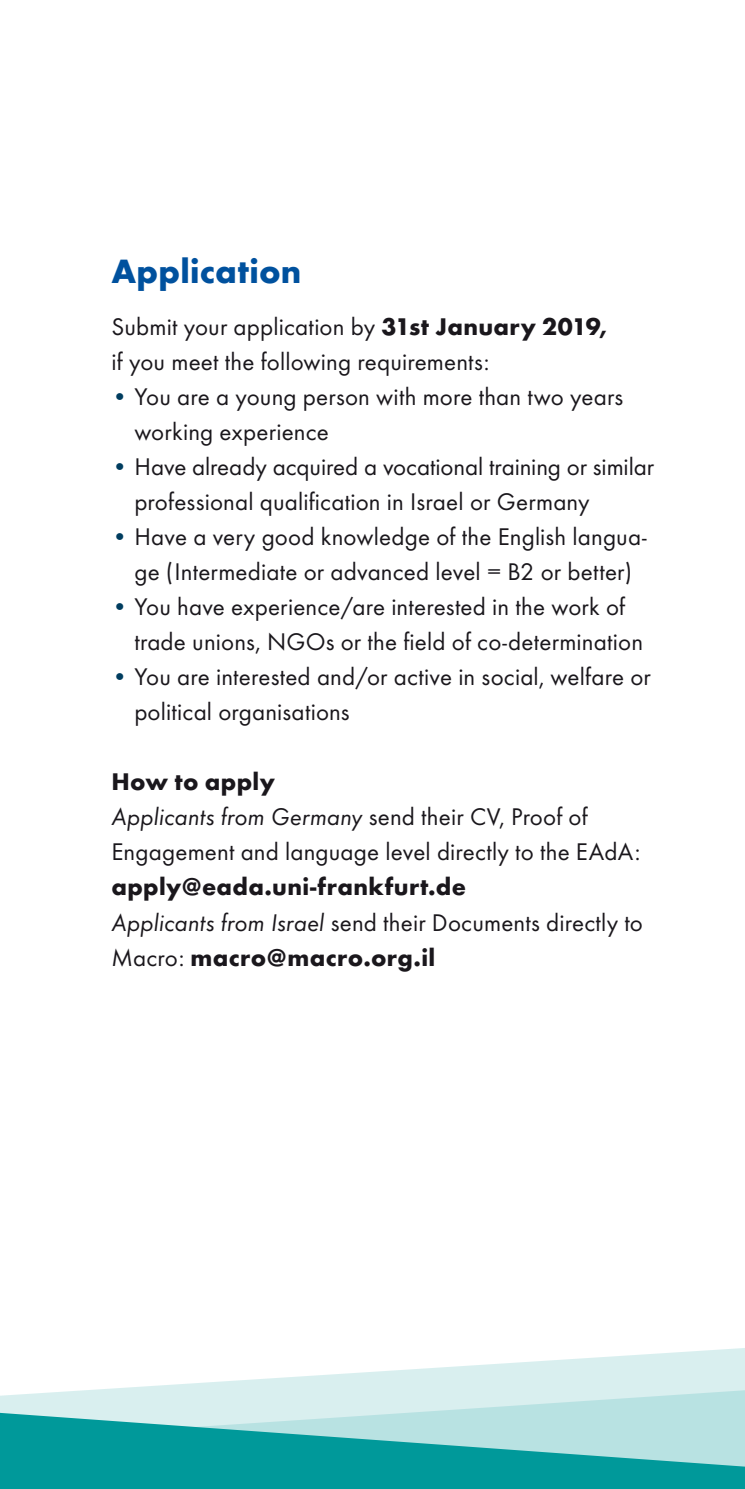
<style>
.page{position:relative;width:745px;height:1489px;background:#fff}
.page>*{position:absolute;margin:0;border:0;box-sizing:border-box;transform-origin:0 0}
.t1{font:700 35px "Futura T";letter-spacing:.005em;color:#00519e}
.t2{font:25px/35px "Futura T";letter-spacing:.005em;color:#1a171c}
.t3{font:700 25px/35px "Futura T";letter-spacing:.015em;color:#1a171c}
.s1{font-weight:700}
.s2{color:#003d5f}
.s3{font-style:italic}
.s4{font-weight:400;font-style:italic}
.s5{font-weight:400}
</style>
<div class="page">
<svg style="left:109px;top:1348px;width:635px;height:41px"></svg>
<svg style="left:0;top:1389px;width:744px;height:23px;background:#d3ecec"></svg>
<svg style="left:0;top:1412px;width:744px;height:76px;background:#44b4b4"></svg>
<h1 class="t1" style="left:111px;top:251px;width:191px">Application</h1>
<p class="t2" style="left:111px;top:309px;width:497px">Submit your application by <span class="s1">31st January 2019, </span>if you meet the following requirements:</p>
<p class="t2" style="left:134px;top:379px;width:490px;text-indent:-23px"><span class="s2">•</span> You are a young person with more than two years working experience</p>
<p class="t2" style="left:134px;top:449px;width:521px;text-indent:-23px"><span class="s2">•</span> Have already acquired a vocational training or similar professional qualification in Israel or Germany</p>
<p class="t2" style="left:111px;top:519px;width:536px;text-align:center"><span class="s2">•</span> Have a very good knowledge of the English langua&shy;ge (Intermediate or advanced level = B2 or better)</p>
<p class="t2" style="left:134px;top:589px;width:510px;text-indent:-23px"><span class="s2">•</span> You have experience/are interested in the work of trade unions, NGOs or the field of co-determination</p>
<p class="t2" style="left:134px;top:659px;width:518px;text-indent:-23px"><span class="s2">•</span> You are interested and/or active in social, welfare or political organisations</p>
<p class="t2" style="left:111px;top:764px;width:530px"><span class="s1">How to apply<br></span><span class="s3">Applicants from Germany</span> send their CV, Proof of<br>Engagement and language level directly to the EAdA:</p>
<p class="t3" style="left:111px;top:869px;width:532px">apply@eada.uni-frankfurt.de<br><span class="s4">Applicants from Israel</span> <span class="s5">send their Documents directly to<br>Macro:</span> macro@macro.org.il</p>
</div>
